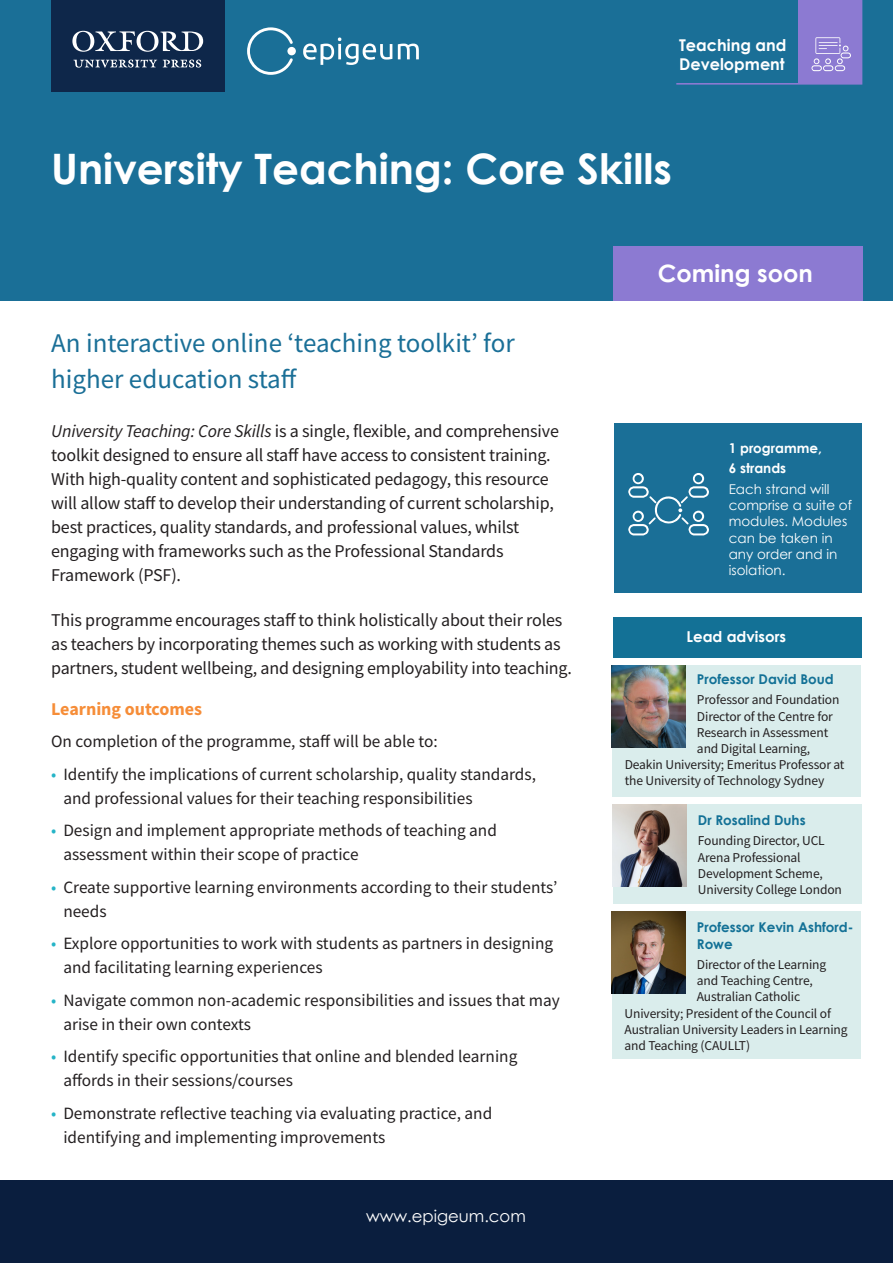
<style>
.page{position:relative;width:893px;height:1263px;background:#fff}
.page>*{position:absolute;margin:0;border:0;box-sizing:border-box;transform-origin:0 0}
.t1{font:700 42px "Century Gothic";color:#fff}
.text{font:27px/36px "Source Sans Pro";color:#1a6f97}
.text-2{font:700 24px "Century Gothic";color:#fff}
.text-3{font:18px/24px "Source Sans Pro";letter-spacing:-.01em;color:#231f20}
.text-4{font:700 18px "Source Sans Pro";color:#f68d38}
.text-5{font:17.25px/24px "Source Sans Pro";color:#231f20}
.t2{font:16.5px "Century Gothic";color:#fff}
.t3{font:700 16.2px/19.5px "Century Gothic";color:#fff}
.text-6{font:700 15px "Century Gothic";color:#fff}
.text-7{font:13.5px/16.2px "Source Sans Pro";letter-spacing:-.01em;color:#231f20}
.text-8{font:13.5px/16.2px "Century Gothic";color:#fff}
.text-9{font:700 13.5px/16.2px "Century Gothic";color:#137196}
.text-10{font:700 13.5px "Century Gothic";color:#fff}
.s1{font-style:italic}
.s2{color:#25b4c7}
</style>
<div class="page">
<div style="left:0;top:0;width:893px;height:300px;background:#1a6f97"></div>
<div style="left:0;top:1180px;width:893px;height:83px;background:#0a1e3e"></div>
<div style="left:614px;top:423px;width:247px;height:170px;background:#1a6f97"></div>
<svg style="left:628px;top:473px;width:81px;height:62px"></svg>
<div style="left:613px;top:618px;width:248px;height:40px;background:#137196"></div>
<div style="left:612px;top:665px;width:248px;height:131px;background:#daedec"></div>
<div style="left:613px;top:246px;width:249px;height:54px;background:#8c7ad2"></div>
<div style="left:613px;top:804px;width:248px;height:100px;background:#daedec"></div>
<img style="left:612px;top:665px;width:73px;height:82px">
<img style="left:613px;top:804px;width:73px;height:82px">
<svg style="left:676px;top:0;width:186px;height:85px"></svg>
<div style="left:287px;top:47px;width:9px;height:8px;background:#fff;border-radius:50%"></div>
<svg style="left:247px;top:27px;width:46px;height:48px"></svg>
<svg style="left:303px;top:37px;width:89px;height:28px"></svg>
<svg style="left:398px;top:44px;width:21px;height:15px"></svg>
<div style="left:51px;top:0;width:174px;height:92px;background:#0e274a"></div>
<svg style="left:72px;top:31px;width:131px;height:37px"></svg>
<div style="left:612px;top:911px;width:248px;height:148px;background:#daedec"></div>
<img style="left:612px;top:911px;width:73px;height:83px">
<p class="t3" style="left:679px;top:34px;width:109px">Teaching and<br>Development</p>
<p class="t1" style="left:51px;top:137px;width:622px">University Teaching: Core Skills</p>
<p class="text" style="left:51px;top:325px;width:465px">An interactive online ‘teaching toolkit’ for higher education staff</p>
<p class="text-3" style="left:51px;top:419px;width:509px"><span class="s1">University Teaching: Core Skills</span> is a single, flexible, and comprehensive toolkit designed to ensure all staff have access to consistent training.<br>With high-quality content and sophisticated pedagogy, this resource will allow staff to develop their understanding of current scholarship, best practices, quality standards, and professional values, whilst engaging with frameworks such as the Professional Standards Framework (PSF).</p>
<p class="text-3" style="left:51px;top:608px;width:522px">This programme encourages staff to think holistically about their roles as teachers by incorporating themes such as working with students as partners, student wellbeing, and designing employability into teaching.</p>
<p class="text-4" style="left:51px;top:696px;width:153px">Learning outcomes</p>
<p class="text-5" style="left:51px;top:729px;width:388px">On completion of the programme, staff will be able to:</p>
<p class="text-5" style="left:63px;top:762px;width:474px;text-indent:-12px"><span class="s2">•</span> Identify the implications of current scholarship, quality standards, and professional values for their teaching responsibilities</p>
<p class="text-5" style="left:63px;top:818px;width:435px;text-indent:-12px"><span class="s2">•</span> Design and implement appropriate methods of teaching and assessment within their scope of practice</p>
<p class="text-5" style="left:63px;top:875px;width:496px;text-indent:-12px"><span class="s2">•</span> Create supportive learning environments according to their students’ needs</p>
<p class="text-5" style="left:63px;top:931px;width:491px;text-indent:-12px"><span class="s2">•</span> Explore opportunities to work with students as partners in designing and facilitating learning experiences</p>
<p class="text-5" style="left:63px;top:988px;width:498px;text-indent:-12px"><span class="s2">•</span> Navigate common non-academic responsibilities and issues that may arise in their own contexts</p>
<p class="text-5" style="left:63px;top:1044px;width:456px;text-indent:-12px"><span class="s2">•</span> Identify specific opportunities that online and blended learning affords in their sessions/courses</p>
<p class="text-5" style="left:63px;top:1101px;width:430px;text-indent:-12px"><span class="s2">•</span> Demonstrate reflective teaching via evaluating practice, and identifying and implementing improvements</p>
<p class="t2" style="left:366px;top:1204px;width:161px">www.epigeum.com</p>
<p class="text-2" style="left:658px;top:255px;width:157px">Coming soon</p>
<p class="text-10" style="left:729px;top:438px;width:95px">1 programme,</p>
<p class="text-10" style="left:729px;top:458px;width:59px">6 strands</p>
<p class="text-8" style="left:729px;top:481px;width:125px">Each strand will comprise a suite of modules. Modules can be taken in any order and in isolation.</p>
<p class="text-6" style="left:686px;top:625px;width:101px">Lead advisors</p>
<p class="text-9" style="left:697px;top:670px;width:138px">Professor David Boud</p>
<p class="text-7" style="left:697px;top:692px;width:144px">Professor and Foundation</p>
<p class="text-7" style="left:697px;top:708px;width:137px">Director of the Centre for</p>
<p class="text-7" style="left:697px;top:724px;width:133px">Research in Assessment</p>
<p class="text-7" style="left:697px;top:740px;width:115px">and Digital Learning,</p>
<p class="text-7" style="left:625px;top:756px;width:221px">Deakin University; Emeritus Professor at</p>
<p class="text-7" style="left:625px;top:773px;width:201px">the University of Technology Sydney</p>
<p class="text-9" style="left:698px;top:811px;width:109px">Dr Rosalind Duhs</p>
<p class="text-7" style="left:698px;top:833px;width:146px">Founding Director, UCL<br>Arena Professional<br>Development Scheme,<br>University College London</p>
<p class="text-9" style="left:697px;top:919px;width:158px">Professor Kevin Ashford-<br>Rowe</p>
<p class="text-7" style="left:697px;top:956px;width:131px">Director of the Learning</p>
<p class="text-7" style="left:697px;top:972px;width:118px">and Teaching Centre,</p>
<p class="text-7" style="left:697px;top:989px;width:105px">Australian Catholic</p>
<p class="text-7" style="left:625px;top:1005px;width:208px">University; President of the Council of</p>
<p class="text-7" style="left:625px;top:1021px;width:225px">Australian University Leaders in Learning</p>
<p class="text-7" style="left:625px;top:1037px;width:127px">and Teaching (CAULLT)</p>
</div>
